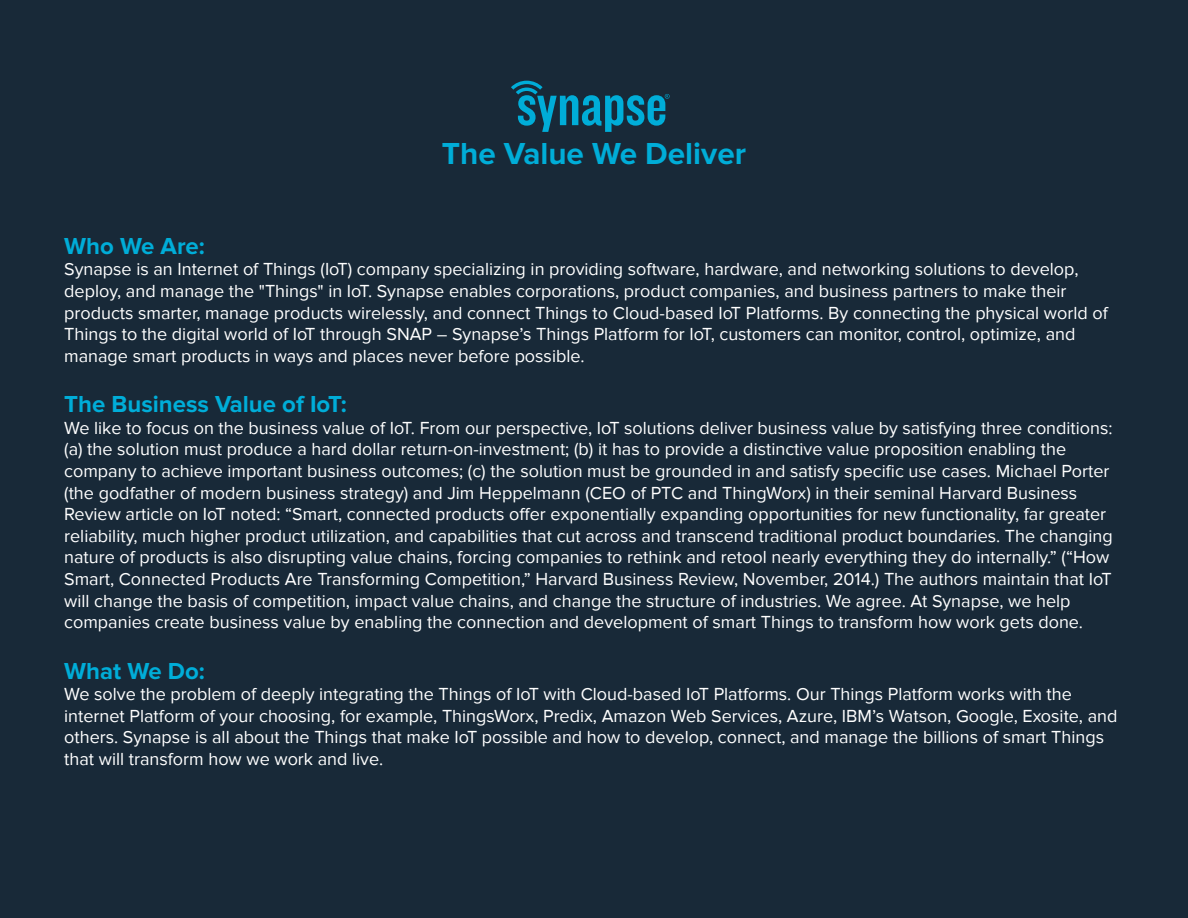
<style>
.page{position:relative;width:1188px;height:918px;background:#182938}
.page>*{position:absolute;margin:0;border:0;box-sizing:border-box;transform-origin:0 0}
.t1{font:700 31.5px "Proxima Nova";color:#00add8}
.t2{font:700 24px "Proxima Nova";color:#00add8}
.t3{font:18px/21.6px "Proxima Nova";color:#fff}
</style>
<div class="page">
<svg style="left:511px;top:81px;width:159px;height:51px"></svg>
<h1 class="t1" style="left:442px;top:136px;width:306px">The Value We Deliver</h1>
<h2 class="t2" style="left:64px;top:232px;width:142px">Who We Are:</h2>
<p class="t3" style="left:64px;top:259px;width:1045px">Synapse is an Internet of Things (IoT) company specializing in providing software, hardware, and networking solutions to develop, deploy, and manage the "Things" in IoT. Synapse enables corporations, product companies, and business partners to make their products smarter, manage products wirelessly, and connect Things to Cloud-based IoT Platforms. By connecting the physical world of Things to the digital world of IoT through SNAP – Synapse’s Things Platform for IoT, customers can monitor, control, optimize, and manage smart products in ways and places never before possible.</p>
<h2 class="t2" style="left:64px;top:390px;width:284px">The Business Value of IoT:</h2>
<p class="t3" style="left:64px;top:417px;width:1050px">We like to focus on the business value of IoT. From our perspective, IoT solutions deliver business value by satisfying three conditions: (a) the solution must produce a hard dollar return-on-investment; (b) it has to provide a distinctive value proposition enabling the company to achieve important business outcomes; (c) the solution must be grounded in and satisfy specific use cases. Michael Porter (the godfather of modern business strategy) and Jim Heppelmann (CEO of PTC and ThingWorx) in their seminal Harvard Business Review article on IoT noted: “Smart, connected products offer exponentially expanding opportunities for new functionality, far greater reliability, much higher product utilization, and capabilities that cut across and transcend traditional product boundaries. The changing nature of products is also disrupting value chains, forcing companies to rethink and retool nearly everything they do internally.” (“How Smart, Connected Products Are Transforming Competition,” Harvard Business Review, November, 2014.) The authors maintain that IoT will change the basis of competition, impact value chains, and change the structure of industries. We agree. At Synapse, we help companies create business value by enabling the connection and development of smart Things to transform how work gets done.</p>
<h2 class="t2" style="left:64px;top:657px;width:142px">What We Do:</h2>
<p class="t3" style="left:64px;top:684px;width:1055px">We solve the problem of deeply integrating the Things of IoT with Cloud-based IoT Platforms. Our Things Platform works with the internet Platform of your choosing, for example, ThingsWorx, Predix, Amazon Web Services, Azure, IBM’s Watson, Google, Exosite, and others. Synapse is all about the Things that make IoT possible and how to develop, connect, and manage the billions of smart Things that will transform how we work and live.</p>
</div>
